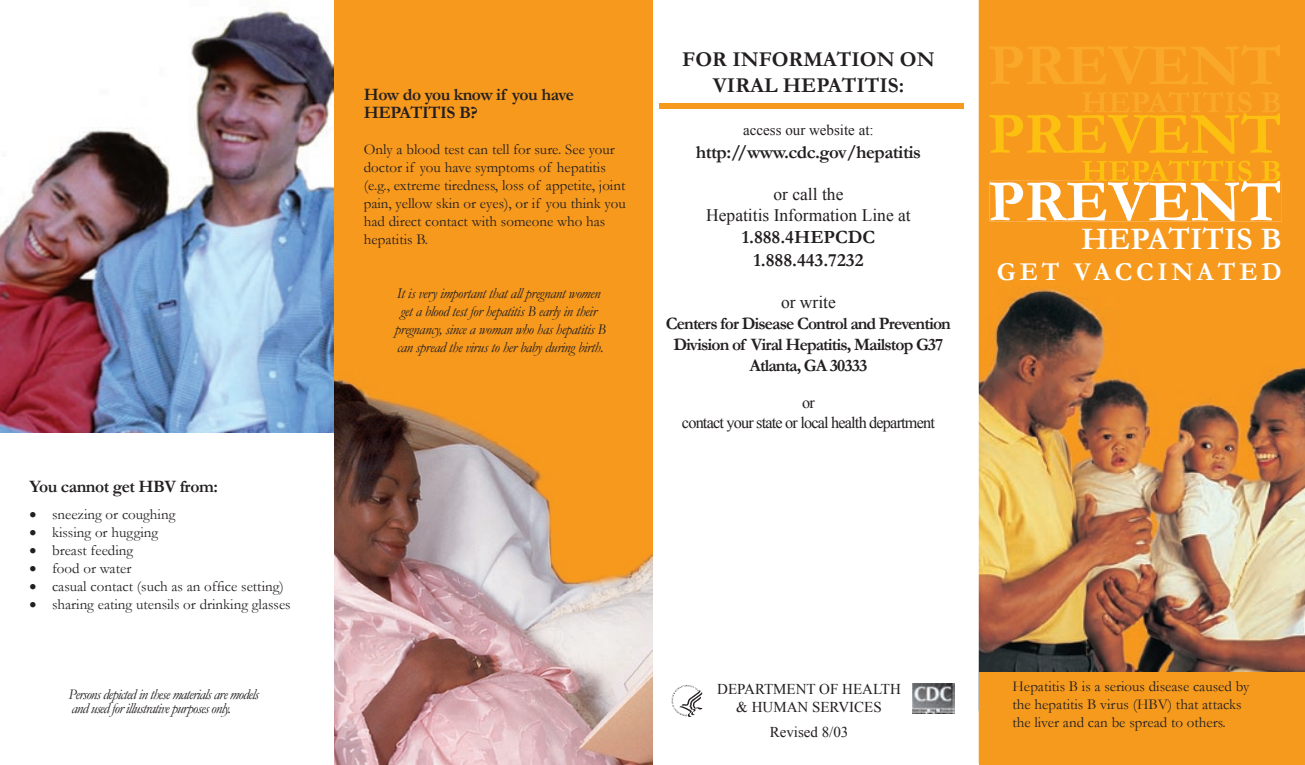
<style>
.page{position:relative;width:1305px;height:765px;background:#fff}
.page>*{position:absolute;margin:0;border:0;box-sizing:border-box;transform-origin:0 0}
.t1{font:700 31.5px "Garamond";color:#fff}
.t2{font:700 25.88px "Garamond";letter-spacing:.15em;color:#fff}
.t3{font:700 21.25px/25.5px "Garamond";color:#231f20;text-align:center}
.t4{font:700 18.75px "Garamond";letter-spacing:-.025em;color:#231f20}
.t5{font:700 18.75px/22.5px "Garamond";color:#231f20;text-align:center}
.t6{font:700 17.5px/21px "Garamond";letter-spacing:-.05em;color:#231f20;text-align:center}
.t7{font:700 17.5px/18px "Garamond";letter-spacing:-.025em;color:#231f20}
.t8{font:17.5px/21px "Times New Roman";color:#231f20;text-align:center}
.t9{font:16.25px/19.5px "Times New Roman";letter-spacing:-.05em;color:#231f20;text-align:center}
.t10{font:15px/18px "Garamond";color:#231f20}
.t11{font:italic 15px/18px "Garamond";letter-spacing:-.025em;color:#231f20;text-align:center}
.t12{font:italic 15px/13.8px "Garamond";letter-spacing:-.05em;color:#231f20}
.t13{font:15px/18px "Times New Roman";color:#231f20;text-align:center}
</style>
<div class="page">
<img style="left:979px;top:0;width:326px;height:672px">
<div style="left:979px;top:672px;width:326px;height:93px;background:#f59a1d"></div>
<img style="left:334px;top:0;width:318px;height:765px">
<img style="left:0;top:7px;width:333px;height:426px">
<div style="left:659px;top:103px;width:305px;height:6px;background:#f59a1d"></div>
<svg style="left:672px;top:685px;width:31px;height:32px"></svg>
<img style="left:912px;top:684px;width:42px;height:30px">
<img style="left:990px;top:45px;width:292px;height:40px">
<img style="left:1082px;top:92px;width:198px;height:21px">
<svg style="left:990px;top:181px;width:292px;height:40px"></svg>
<img style="left:990px;top:113px;width:292px;height:41px">
<img style="left:1082px;top:160px;width:198px;height:21px">
<hr style="left:1082px;top:181px;width:198px;height:1px;background:#fff">
<p class="t7" style="left:30px;top:478px;width:190px">You cannot get HBV from:</p>
<p class="t10" style="left:30px;top:505px;width:147px">• sneezing or coughing</p>
<p class="t10" style="left:30px;top:523px;width:130px">• kissing or hugging</p>
<p class="t10" style="left:30px;top:541px;width:105px">• breast feeding</p>
<p class="t10" style="left:30px;top:559px;width:103px">• food or water</p>
<p class="t10" style="left:30px;top:577px;width:256px">• casual contact (such as an office setting)</p>
<p class="t10" style="left:30px;top:595px;width:263px">• sharing eating utensils or drinking glasses</p>
<p class="t12" style="left:68px;top:687px;width:192px">Persons depicted in these materials are models and used for illustrative purposes only.</p>
<p class="t7" style="left:364px;top:86px;width:212px">How do you know if you have<br>HEPATITIS B?</p>
<p class="t10" style="left:364px;top:140px;width:263px">Only a blood test can tell for sure. See your doctor if you have symptoms of hepatitis (e.g., extreme tiredness, loss of appetite, joint pain, yellow skin or eyes), or if you think you had direct contact with someone who has hepatitis B.</p>
<p class="t11" style="left:395px;top:284px;width:213px">It is very important that all pregnant women get a blood test for hepatitis B early in their pregnancy, since a woman who has hepatitis B can spread the virus to her baby during birth.</p>
<h3 class="t3" style="left:682px;top:47px;width:254px">FOR INFORMATION ON<br>VIRAL HEPATITIS:</h3>
<p class="t13" style="left:743px;top:121px;width:132px">access our website at:</p>
<p class="t4" style="left:696px;top:139px;width:227px">http://www.cdc.gov/hepatitis</p>
<p class="t8" style="left:706px;top:183px;width:206px">or call the<br>Hepatitis Information Line at</p>
<p class="t5" style="left:742px;top:226px;width:135px">1.888.4HEPCDC<br>1.888.443.7232</p>
<p class="t8" style="left:781px;top:291px;width:56px">or write</p>
<p class="t6" style="left:666px;top:313px;width:287px">Centers for Disease Control and Prevention<br>Division of Viral Hepatitis, Mailstop G37<br>Atlanta, GA 30333</p>
<p class="t9" style="left:682px;top:393px;width:255px">or<br>contact your state or local health department</p>
<h1 class="t1" style="left:1081px;top:217px;width:202px">HEPATITIS B</h1>
<h2 class="t2" style="left:997px;top:254px;width:286px">GET VACCINATED</h2>
<p class="t13" style="left:717px;top:680px;width:185px">DEPARTMENT OF HEALTH &amp; HUMAN SERVICES</p>
<p class="t13" style="left:770px;top:723px;width:80px">Revised 8/03</p>
<p class="t10" style="left:1012px;top:677px;width:238px">Hepatitis B is a serious disease caused by the hepatitis B virus (HBV) that attacks the liver and can be spread to others.</p>
</div>
